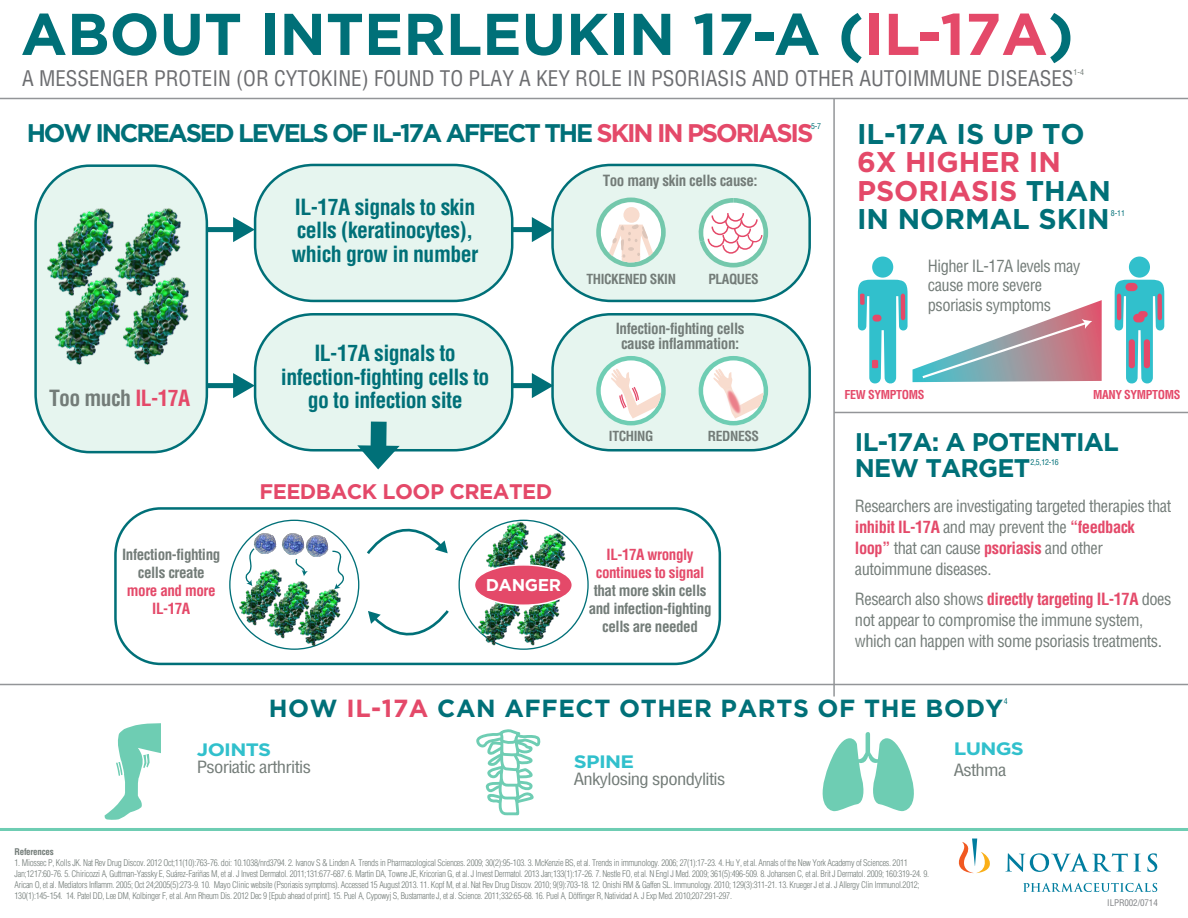
<style>
.page{position:relative;width:1188px;height:918px;background:#fff}
.page>*{position:absolute;margin:0;border:0;box-sizing:border-box;transform-origin:0 0}
.t1{font:700 58.8px "Gotham";color:#007078}
.t2{font:700 28.5px/28.5px "Gotham";color:#e44969}
.t3{font:700 28.5px "Gotham";color:#007078}
.t4{font:700 25.5px "Gotham";letter-spacing:-.085em;color:#007078}
.t5{font:700 25.5px/25.5px "Gotham";letter-spacing:-.03em;color:#007078}
.t6{font:700 24.75px "Gotham";letter-spacing:.025em;color:#007078}
.t7{font:700 condensed 21.75px/23.5px "Helvetica";letter-spacing:-.025em;color:#007078}
.t8{font:700 condensed 21.75px "Helvetica";letter-spacing:-.03em;color:#737c78}
.t9{font:700 21.15px "Gotham";letter-spacing:-.025em;color:#e44969}
.t10{font:condensed 21px "Helvetica";color:#6c6d70}
.t11{font:700 18px "Gotham";letter-spacing:-.035em;color:#31c0cc;scale:1.13 1}
.t12{font:700 17.1px "Gotham";letter-spacing:-.025em;color:#fff}
.t13{font:condensed 16.5px/21px "Helvetica";letter-spacing:-.03em;color:#737c78}
.t14{font:condensed 16.5px "Helvetica";letter-spacing:-.03em;color:#737c78;scale:1.13 1}
.t15{font:700 condensed 15.15px/18.1px "Helvetica";letter-spacing:-.03em;color:#737c78;text-align:center}
.t16{font:700 condensed 15.15px/18.1px "Helvetica";letter-spacing:-.03em;color:#e44969;text-align:center}
.t17{font:700 condensed 13.65px "Helvetica";letter-spacing:-.03em;color:#737c78}
.t18{font:700 condensed 12px "Helvetica";letter-spacing:-.03em;color:#e44969}
.t19{font:300 condensed 9px/10.8px "Helvetica";letter-spacing:-.03em;color:#737c78}
.t20{font:condensed 9px "Helvetica";letter-spacing:-.01em;color:#808285}
.t21{font:700 condensed 9px "Helvetica";letter-spacing:-.03em;color:#737c78}
.t22{font:condensed 7.8px "Helvetica";color:#007078}
.t23{font:condensed 7.8px "Helvetica";color:#737c78}
.s1{color:#e44969}
.s2{color:#007078}
.s3{font-weight:700;color:#e44969}
.s4{font-size:17.55px}
</style>
<div class="page">
<div style="left:255px;top:165px;width:257px;height:136px;background:#e6f5ef;border-radius:57px"></div>
<div style="left:254px;top:164px;width:259px;height:138px;border:3px solid #007078;border-radius:57px"></div>
<div style="left:553px;top:165px;width:257px;height:136px;background:#e6f5ef;border-radius:57px"></div>
<div style="left:551px;top:164px;width:260px;height:138px;border:3px solid #007078;border-radius:57px"></div>
<div style="left:255px;top:314px;width:257px;height:136px;background:#e6f5ef;border-radius:57px"></div>
<div style="left:254px;top:313px;width:259px;height:139px;border:3px solid #007078;border-radius:57px"></div>
<div style="left:553px;top:314px;width:257px;height:136px;background:#e6f5ef;border-radius:57px"></div>
<div style="left:551px;top:313px;width:260px;height:139px;border:3px solid #007078;border-radius:57px"></div>
<svg style="left:596px;top:198px;width:70px;height:69px"></svg>
<svg style="left:698px;top:198px;width:70px;height:69px"></svg>
<svg style="left:596px;top:356px;width:70px;height:69px"></svg>
<svg style="left:104px;top:723px;width:57px;height:97px"></svg>
<svg style="left:822px;top:732px;width:92px;height:79px"></svg>
<div style="left:513px;top:227px;width:23px;height:5px;background:#007078"></div>
<svg style="left:532px;top:217px;width:22px;height:25px"></svg>
<div style="left:513px;top:383px;width:23px;height:5px;background:#007078"></div>
<svg style="left:532px;top:373px;width:22px;height:25px"></svg>
<div style="left:191px;top:227px;width:46px;height:5px;background:#007078"></div>
<svg style="left:233px;top:217px;width:22px;height:25px"></svg>
<div style="left:191px;top:383px;width:46px;height:5px;background:#007078"></div>
<svg style="left:233px;top:373px;width:22px;height:25px"></svg>
<svg style="left:357px;top:422px;width:43px;height:47px"></svg>
<hr style="left:833px;top:99px;width:2px;height:598px;background:#939598">
<div style="left:114px;top:507px;width:607px;height:158px;border:3px solid #007078;border-radius:46px"></div>
<svg style="left:365px;top:507px;width:83px;height:47px"></svg>
<svg style="left:368px;top:610px;width:81px;height:26px"></svg>
<img style="left:253px;top:581px;width:55px;height:59px">
<img style="left:284px;top:586px;width:71px;height:62px">
<img style="left:473px;top:519px;width:70px;height:45px">
<img style="left:505px;top:606px;width:68px;height:42px">
<img style="left:465px;top:606px;width:70px;height:41px">
<img style="left:510px;top:529px;width:70px;height:35px">
<img style="left:229px;top:566px;width:67px;height:62px">
<img style="left:254px;top:532px;width:23px;height:22px">
<img style="left:282px;top:533px;width:22px;height:22px">
<img style="left:306px;top:535px;width:23px;height:22px">
<svg style="left:475px;top:564px;width:97px;height:42px"></svg>
<svg style="left:331px;top:550px;width:16px;height:39px"></svg>
<svg style="left:245px;top:547px;width:11px;height:39px"></svg>
<svg style="left:294px;top:558px;width:14px;height:18px"></svg>
<img style="left:674px;top:356px;width:121px;height:96px">
<div style="left:1129px;top:257px;width:21px;height:21px;background:#31c0cc;border-radius:50%"></div>
<svg style="left:1115px;top:280px;width:49px;height:104px"></svg>
<div style="left:872px;top:257px;width:21px;height:21px;background:#31c0cc;border-radius:50%"></div>
<svg style="left:858px;top:280px;width:244px;height:104px"></svg>
<div style="left:872px;top:315px;width:10px;height:7px;background:#e44969;border-radius:3px"></div>
<hr style="left:0;top:98px;width:1188px;height:1px;background:#939598">
<div style="left:36px;top:166px;width:171px;height:286px;background:#e6f5ef;border-radius:56px"></div>
<div style="left:34px;top:164px;width:174px;height:289px;border:3px solid #007078;border-radius:56px"></div>
<img style="left:143px;top:272px;width:66px;height:97px">
<img style="left:34px;top:299px;width:109px;height:70px">
<img style="left:135px;top:202px;width:67px;height:97px">
<img style="left:34px;top:202px;width:101px;height:97px">
<hr style="left:0;top:684px;width:1188px;height:1px;background:#939598">
<hr style="left:834px;top:412px;width:354px;height:1px;background:#939598">
<hr style="left:0;top:828px;width:1188px;height:3px;background:#6ecdb3">
<svg style="left:1023px;top:883px;width:134px;height:9px"></svg>
<svg style="left:1005px;top:853px;width:136px;height:19px"></svg>
<svg style="left:1147px;top:853px;width:10px;height:19px"></svg>
<svg style="left:958px;top:839px;width:32px;height:34px"></svg>
<svg style="left:476px;top:729px;width:65px;height:87px"></svg>
<h1 class="t1" style="left:21px;top:0;width:1055px">ABOUT INTERLEUKIN 17-A (<span class="s1">IL-17A</span>)</h1>
<h3 class="t10" style="left:22px;top:65px;width:1053px">A MESSENGER PROTEIN (OR CYTOKINE) FOUND TO PLAY A KEY ROLE IN PSORIASIS AND OTHER AUTOIMMUNE DISEASES</h3>
<p class="t23" style="left:1074px;top:68px;width:12px">1-4</p>
<h3 class="t4" style="left:27px;top:119px;width:788px">HOW INCREASED LEVELS OF IL-17A AFFECT THE <span class="s1">SKIN IN PSORIASIS</span></h3>
<p class="t22" style="left:811px;top:121px;width:12px">5-7</p>
<h3 class="t8" style="left:49px;top:384px;width:143px">Too much <span class="s1">IL-17A</span></h3>
<h3 class="t15" style="left:122px;top:545px;width:100px">Infection-fighting cells create</h3>
<h3 class="t16" style="left:127px;top:581px;width:90px">more and more<br>IL-17A</h3>
<h3 class="t7" style="left:292px;top:195px;width:188px">IL-17A signals to skin cells (keratinocytes), which grow in number</h3>
<h3 class="t7" style="left:281px;top:341px;width:210px;text-align:center">IL-17A signals to infection-fighting cells to go to infection site</h3>
<h3 class="t9" style="left:259px;top:479px;width:294px">FEEDBACK LOOP CREATED</h3>
<h3 class="t12" style="left:486px;top:575px;width:77px">DANGER</h3>
<h3 class="t15" style="left:603px;top:171px;width:157px">Too many skin cells cause:</h3>
<h3 class="t17" style="left:586px;top:271px;width:91px">THICKENED SKIN</h3>
<h3 class="t17" style="left:708px;top:271px;width:52px">PLAQUES</h3>
<h3 class="t15" style="left:616px;top:320px;width:130px;line-height:15.1px">Infection-fighting cells cause inflammation:</h3>
<h3 class="t17" style="left:609px;top:427px;width:46px">ITCHING</h3>
<h3 class="t17" style="left:708px;top:427px;width:53px">REDNESS</h3>
<h3 class="t16" style="left:596px;top:545px;width:110px">IL-17A wrongly continues to signal</h3>
<h3 class="t15" style="left:589px;top:581px;width:124px">that more skin cells and infection-fighting cells are needed</h3>
<h2 class="t3" style="left:857px;top:117px;width:229px">IL-17A IS UP TO</h2>
<h2 class="t2" style="left:857px;top:147px;width:255px">6X HIGHER IN<br>PSORIASIS <span class="s2">THAN<br>IN NORMAL SKIN</span></h2>
<p class="t22" style="left:1111px;top:208px;width:16px">8-11</p>
<h3 class="t13" style="left:928px;top:256px;width:154px;line-height:19.5px">Higher IL-17A levels may cause more severe psoriasis symptoms</h3>
<h3 class="t18" style="left:845px;top:387px;width:81px">FEW SYMPTOMS</h3>
<h3 class="t18" style="left:1093px;top:387px;width:89px">MANY SYMPTOMS</h3>
<h3 class="t5" style="left:855px;top:429px;width:266px">IL-17A: A POTENTIAL<br>NEW TARGET</h3>
<p class="t22" style="left:1030px;top:457px;width:30px">2,5,12-16</p>
<h3 class="t13" style="left:855px;top:495px;width:318px">Researchers are investigating targeted therapies that <span class="s3">inhibit IL-17A</span> and may prevent the <span class="s3">“feedback loop”</span> that can cause <span class="s3">psoriasis</span> and other autoimmune diseases.</h3>
<h3 class="t13" style="left:855px;top:588px;width:318px">Research also shows <span class="s3">directly targeting IL-17A</span> does not appear to compromise the immune system, which can happen with some psoriasis treatments<span class="s4">.</span></h3>
<h3 class="t6" style="left:269px;top:694px;width:736px">HOW <span class="s1">IL-17A</span> CAN AFFECT OTHER PARTS OF THE BODY</h3>
<p class="t22" style="left:1004px;top:696px;width:5px">4</p>
<h3 class="t11" style="left:197px;top:739px;width:67px">JOINTS</h3>
<h3 class="t14" style="left:197px;top:757px;width:102px">Psoriatic arthritis</h3>
<h3 class="t11" style="left:574px;top:751px;width:55px">SPINE</h3>
<h3 class="t14" style="left:574px;top:769px;width:136px">Ankylosing spondylitis</h3>
<p class="t21" style="left:15px;top:846px;width:41px">References</p>
<p class="t19" style="left:15px;top:857px;width:916px">1. Miossec P, Kolls JK. Nat Rev Drug Discov. 2012 Oct;11(10):763-76. doi: 10.1038/nrd3794. 2. Ivanov S &amp; Linden A. Trends in Pharmacological Sciences. 2009; 30(2):95-103. 3. McKenzie BS, et al. Trends in immunology. 2006; 27(1):17-23. 4. Hu Y, et al. Annals of the New York Academy of Sciences. 2011<br>Jan;1217:60-76. 5. Chiricozzi A, Guttman-Yassky E, Suárez-Fariñas M, et al. J Invest Dermatol. 2011;131:677-687. 6. Martin DA, Towne JE, Kricorian G, et al. J Invest Dermatol. 2013 Jan;133(1):17-26. 7. Nestle FO, et al. N Engl J Med. 2009; 361(5):496-509. 8. Johansen C, et al. Brit J Dermatol. 2009; 160:319-24. 9.<br>Arican O, et al. Mediators Inflamm. 2005; Oct 24;2005(5):273-9. 10. Mayo Clinic website (Psoriasis symptoms). Accessed 15 August 2013. 11. Kopf M, et al. Nat Rev Drug Discov. 2010; 9(9):703-18. 12. Onishi RM &amp; Gaffen SL. Immunology. 2010; 129(3):311-21. 13. Krueger J et al. J Allergy Clin Immunol.2012; 130(1):145-154. 14. Patel DD, Lee DM, Kolbinger F, et al. Ann Rheum Dis. 2012 Dec 9 [Epub ahead of print]. 15. Puel A, Cypowyj S, Bustamante J, et al. Science. 2011;332:65-68. 16. Puel A, Döffinger R, Natividad A. J Exp Med. 2010;207:291-297.</p>
<h3 class="t11" style="left:954px;top:738px;width:64px">LUNGS</h3>
<h3 class="t14" style="left:954px;top:760px;width:48px">Asthma</h3>
<p class="t20" style="left:1107px;top:897px;width:52px">ILPR002/0714</p>
</div>
